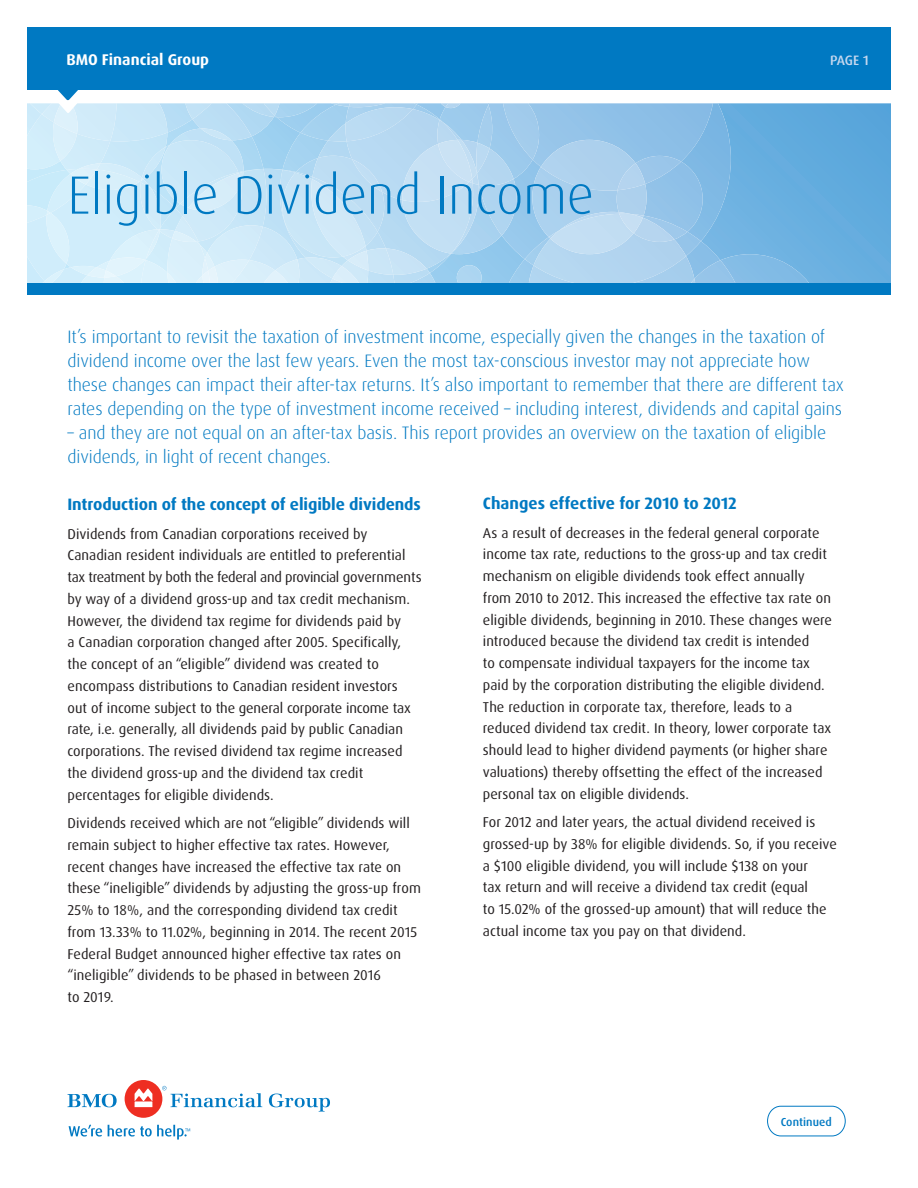
<style>
.page{position:relative;width:918px;height:1188px;background:#fff}
.page>*{position:absolute;margin:0;border:0;box-sizing:border-box;transform-origin:0 0}
.t1{font:300 53.85px "Dax Pro";letter-spacing:-.005em;color:#0079c2}
.t2{font:300 18px/24px "Dax Pro";letter-spacing:-.005em;color:#0079c2}
.t3{font:700 16.5px "Dax Pro";letter-spacing:-.005em;color:#0079c2}
.t4{font:700 15.6px "Dax Pro";color:#fff}
.t5{font:14.25px/21.8px "Dax Pro";color:#231f20}
.t6{font:500 13.65px "Dax Pro";color:#c6d8ef}
.t7{font:500 11.55px "Dax Pro";letter-spacing:.01em;color:#0079c2}
</style>
<div class="page">
<svg style="left:67px;top:1094px;width:50px;height:13px"></svg>
<div style="left:125px;top:1080px;width:37px;height:38px;background:#ee2e22;border-radius:50%"></div>
<svg style="left:135px;top:1089px;width:17px;height:18px"></svg>
<svg style="left:162px;top:1086px;width:100px;height:21px"></svg>
<svg style="left:269px;top:1094px;width:61px;height:18px"></svg>
<svg style="left:69px;top:1125px;width:33px;height:12px"></svg>
<svg style="left:108px;top:1125px;width:82px;height:15px"></svg>
<svg style="left:767px;top:1106px;width:79px;height:30px"></svg>
<svg style="left:814px;top:103px;width:77px;height:180px;background:#60aadd"></svg>
<div style="left:27px;top:283px;width:864px;height:11px;background:#0079c2"></div>
<div style="left:27px;top:28px;width:863px;height:62px;background:#0079c2"></div>
<svg style="left:27px;top:90px;width:787px;height:193px;background:#b4d8f1"></svg>
<p class="t4" style="left:66px;top:50px;width:144px">BMO Financial Group</p>
<p class="t6" style="left:830px;top:52px;width:40px">PAGE 1</p>
<h1 class="t1" style="left:68px;top:160px;width:528px">Eligible Dividend Income</h1>
<p class="t2" style="left:68px;top:325px;width:778px">It’s important to revisit the taxation of investment income, especially given the changes in the taxation of dividend income over the last few years. Even the most tax-conscious investor may not appreciate how these changes can impact their after-tax returns. It’s also important to remember that there are different tax rates depending on the type of investment income received – including interest, dividends and capital gains</p>
<p class="t2" style="left:68px;top:421px;width:760px">– and they are not equal on an after-tax basis. This report provides an overview on the taxation of eligible dividends, in light of recent changes.</p>
<p class="t3" style="left:68px;top:494px;width:355px">Introduction of the concept of eligible dividends</p>
<p class="t5" style="left:68px;top:523px;width:356px">Dividends from Canadian corporations received by Canadian resident individuals are entitled to preferential tax treatment by both the federal and provincial governments by way of a dividend gross-up and tax credit mechanism.<br>However, the dividend tax regime for dividends paid by<br>a Canadian corporation changed after 2005. Specifically, the concept of an “eligible” dividend was created to encompass distributions to Canadian resident investors<br>out of income subject to the general corporate income tax rate, i.e. generally, all dividends paid by public Canadian corporations. The revised dividend tax regime increased the dividend gross-up and the dividend tax credit percentages for eligible dividends.</p>
<p class="t5" style="left:68px;top:812px;width:355px">Dividends received which are not “eligible” dividends will remain subject to higher effective tax rates. However, recent changes have increased the effective tax rate on these “ineligible” dividends by adjusting the gross-up from 25% to 18%, and the corresponding dividend tax credit from 13.33% to 11.02%, beginning in 2014. The recent 2015<br>Federal Budget announced higher effective tax rates on “ineligible” dividends to be phased in between 2016<br>to 2019.</p>
<p class="t3" style="left:483px;top:493px;width:255px">Changes effective for 2010 to 2012</p>
<p class="t5" style="left:483px;top:522px;width:351px">As a result of decreases in the federal general corporate income tax rate, reductions to the gross-up and tax credit mechanism on eligible dividends took effect annually from 2010 to 2012. This increased the effective tax rate on eligible dividends, beginning in 2010. These changes were introduced because the dividend tax credit is intended<br>to compensate individual taxpayers for the income tax paid by the corporation distributing the eligible dividend.<br>The reduction in corporate tax, therefore, leads to a reduced dividend tax credit. In theory, lower corporate tax should lead to higher dividend payments (or higher share valuations) thereby offsetting the effect of the increased personal tax on eligible dividends.</p>
<p class="t5" style="left:483px;top:811px;width:355px">For 2012 and later years, the actual dividend received is grossed-up by 38% for eligible dividends. So, if you receive a $100 eligible dividend, you will include $138 on your<br>tax return and will receive a dividend tax credit (equal<br>to 15.02% of the grossed-up amount) that will reduce the actual income tax you pay on that dividend.</p>
<p class="t7" style="left:781px;top:1114px;width:53px">Continued</p>
</div>
